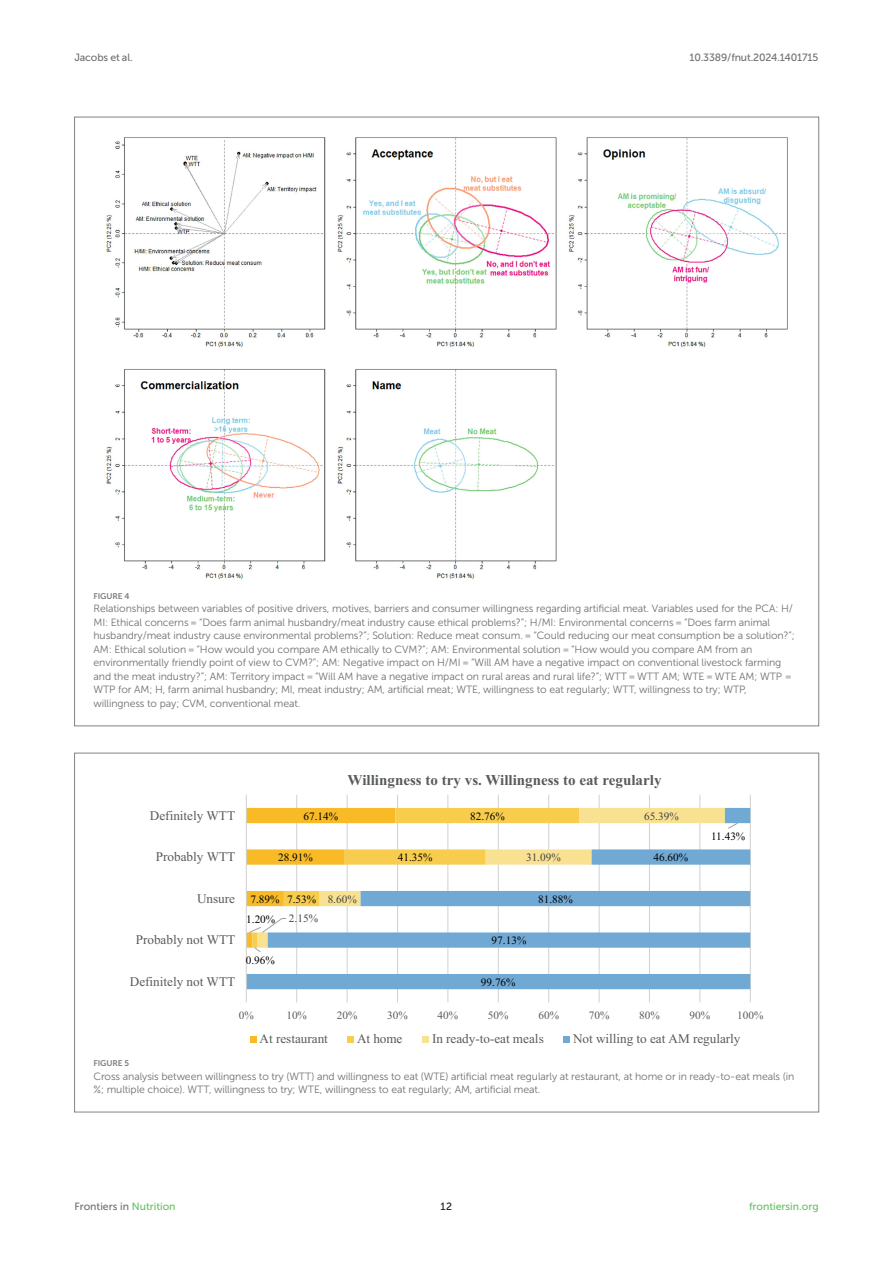
<style>
.page{position:relative;width:893px;height:1263px;background:#fff}
.page>*{position:absolute;margin:0;border:0;box-sizing:border-box;transform-origin:0 0}
.t1{font:700 15px "Times New Roman";color:#585b5c}
.t2{font:13.2px "Times New Roman";color:#585b5c}
.t3{font:11.25px "Times New Roman";color:#010001}
.t4{font:11.25px "Times New Roman";color:#585b5c}
.t5{font:11.25px "Times New Roman";color:#424546}
.FIG_LEG{font:10.5px/13.5px "Museo Sans 300";letter-spacing:-.01em;color:#706f70}
.t6{font:10.5px "Museo Sans 500";letter-spacing:-.015em;color:#706f70}
.t7{font:10.5px "Museo Sans 500";color:#65c161}
.t8{font:10.5px "Museo Sans 500";color:#1b1c1b}
.FIG_HD{font:8.25px "Museo Sans 700";letter-spacing:-.01em;color:#7e7f7f}
.s1{color:#65c161}
</style>
<div class="page">
<img style="left:106px;top:137px;width:682px;height:442px">
<hr style="left:750px;top:795px;width:1px;height:207px;background:#cfd1d1">
<hr style="left:699px;top:795px;width:1px;height:207px;background:#cfd1d1">
<hr style="left:649px;top:795px;width:1px;height:207px;background:#cfd1d1">
<hr style="left:599px;top:795px;width:1px;height:207px;background:#cfd1d1">
<hr style="left:548px;top:795px;width:1px;height:207px;background:#cfd1d1">
<hr style="left:498px;top:795px;width:1px;height:207px;background:#cfd1d1">
<hr style="left:448px;top:795px;width:1px;height:207px;background:#cfd1d1">
<hr style="left:397px;top:795px;width:1px;height:207px;background:#cfd1d1">
<hr style="left:347px;top:795px;width:1px;height:207px;background:#cfd1d1">
<hr style="left:296px;top:795px;width:1px;height:207px;background:#cfd1d1">
<svg style="left:247px;top:808px;width:503px;height:181px"></svg>
<hr style="left:246px;top:795px;width:1px;height:207px;background:#cfd1d1">
<svg style="left:246px;top:808px;width:150px;height:145px"></svg>
<svg style="left:727px;top:822px;width:11px;height:7px"></svg>
<div style="left:250px;top:1036px;width:7px;height:6px;background:#f8ba27"></div>
<svg style="left:348px;top:1036px;width:6px;height:6px"></svg>
<div style="left:422px;top:1036px;width:7px;height:6px;background:#f9e192"></div>
<div style="left:563px;top:1036px;width:7px;height:6px;background:#71a9d5"></div>
<p class="t6" style="left:74px;top:51px;width:60px">Jacobs et al.</p>
<p class="t6" style="left:689px;top:51px;width:131px">10.3389/fnut.2024.1401715</p>
<p class="FIG_HD" style="left:94px;top:591px;width:37px">FIGURE 4</p>
<p class="FIG_LEG" style="left:94px;top:602px;width:703px">Relationships between variables of positive drivers, motives, barriers and consumer willingness regarding artificial meat. Variables used for the PCA: H/ MI: Ethical concerns = “Does farm animal husbandry/meat industry cause ethical problems?”; H/MI: Environmental concerns = “Does farm animal husbandry/meat industry cause environmental problems?”; Solution: Reduce meat consum. = “Could reducing our meat consumption be a solution?”; AM: Ethical solution = “How would you compare AM ethically to CVM?”; AM: Environmental solution = “How would you compare AM from an environmentally friendly point of view to CVM?”; AM: Negative impact on H/MI = “Will AM have a negative impact on conventional livestock farming and the meat industry?”; AM: Territory impact = “Will AM have a negative impact on rural areas and rural life?”; WTT = WTT AM; WTE = WTE AM; WTP = WTP for AM; H, farm animal husbandry; MI, meat industry; AM, artificial meat; WTE, willingness to eat regularly; WTT, willingness to try; WTP, willingness to pay; CVM, conventional meat.</p>
<p class="t1" style="left:348px;top:769px;width:315px">Willingness to try vs. Willingness to eat regularly</p>
<p class="t2" style="left:150px;top:810px;width:87px">Definitely WTT</p>
<p class="t3" style="left:304px;top:812px;width:36px">67.14%</p>
<p class="t3" style="left:470px;top:812px;width:36px">82.76%</p>
<p class="t5" style="left:644px;top:812px;width:36px">65.39%</p>
<p class="t3" style="left:711px;top:832px;width:36px">11.43%</p>
<p class="t2" style="left:156px;top:852px;width:81px">Probably WTT</p>
<p class="t3" style="left:278px;top:853px;width:36px">28.91%</p>
<p class="t3" style="left:398px;top:853px;width:36px">41.35%</p>
<p class="t5" style="left:526px;top:853px;width:36px">31.09%</p>
<p class="t3" style="left:653px;top:853px;width:36px">46.60%</p>
<p class="t2" style="left:197px;top:893px;width:39px">Unsure</p>
<p class="t3" style="left:250px;top:895px;width:31px">7.89%</p>
<p class="t3" style="left:287px;top:895px;width:31px">7.53%</p>
<p class="t5" style="left:328px;top:895px;width:31px">8.60%</p>
<p class="t3" style="left:538px;top:895px;width:36px">81.88%</p>
<p class="t3" style="left:246px;top:915px;width:31px">1.20%</p>
<p class="t5" style="left:289px;top:915px;width:31px">2.15%</p>
<p class="t2" style="left:136px;top:935px;width:101px">Probably not WTT</p>
<p class="t3" style="left:492px;top:936px;width:36px">97.13%</p>
<p class="t3" style="left:246px;top:956px;width:31px">0.96%</p>
<p class="t2" style="left:130px;top:976px;width:107px">Definitely not WTT</p>
<p class="t3" style="left:481px;top:978px;width:36px">99.76%</p>
<p class="t4" style="left:239px;top:1011px;width:17px">0%</p>
<p class="t4" style="left:286px;top:1011px;width:22px">10%</p>
<p class="t4" style="left:337px;top:1011px;width:22px">20%</p>
<p class="t4" style="left:387px;top:1011px;width:22px">30%</p>
<p class="t4" style="left:438px;top:1011px;width:22px">40%</p>
<p class="t4" style="left:488px;top:1011px;width:22px">50%</p>
<p class="t4" style="left:538px;top:1011px;width:22px">60%</p>
<p class="t4" style="left:589px;top:1011px;width:22px">70%</p>
<p class="t4" style="left:639px;top:1011px;width:22px">80%</p>
<p class="t4" style="left:690px;top:1011px;width:22px">90%</p>
<p class="t4" style="left:737px;top:1011px;width:28px">100%</p>
<p class="t2" style="left:260px;top:1034px;width:70px">At restaurant</p>
<p class="t2" style="left:357px;top:1034px;width:47px">At home</p>
<p class="t2" style="left:432px;top:1034px;width:113px">In ready-to-eat meals</p>
<p class="t2" style="left:573px;top:1034px;width:169px">Not willing to eat AM regularly</p>
<p class="FIG_HD" style="left:94px;top:1059px;width:37px">FIGURE 5</p>
<p class="FIG_LEG" style="left:94px;top:1069px;width:702px">Cross analysis between willingness to try (WTT) and willingness to eat (WTE) artificial meat regularly at restaurant, at home or in ready-to-eat meals (in %; multiple choice). WTT, willingness to try; WTE, willingness to eat regularly; AM, artificial meat.</p>
<p class="t6" style="left:74px;top:1200px;width:103px">Frontiers in <span class="s1">Nutrition</span></p>
<p class="t8" style="left:441px;top:1200px;width:13px">12</p>
<p class="t7" style="left:749px;top:1200px;width:71px">frontiersin.org</p>
</div>
